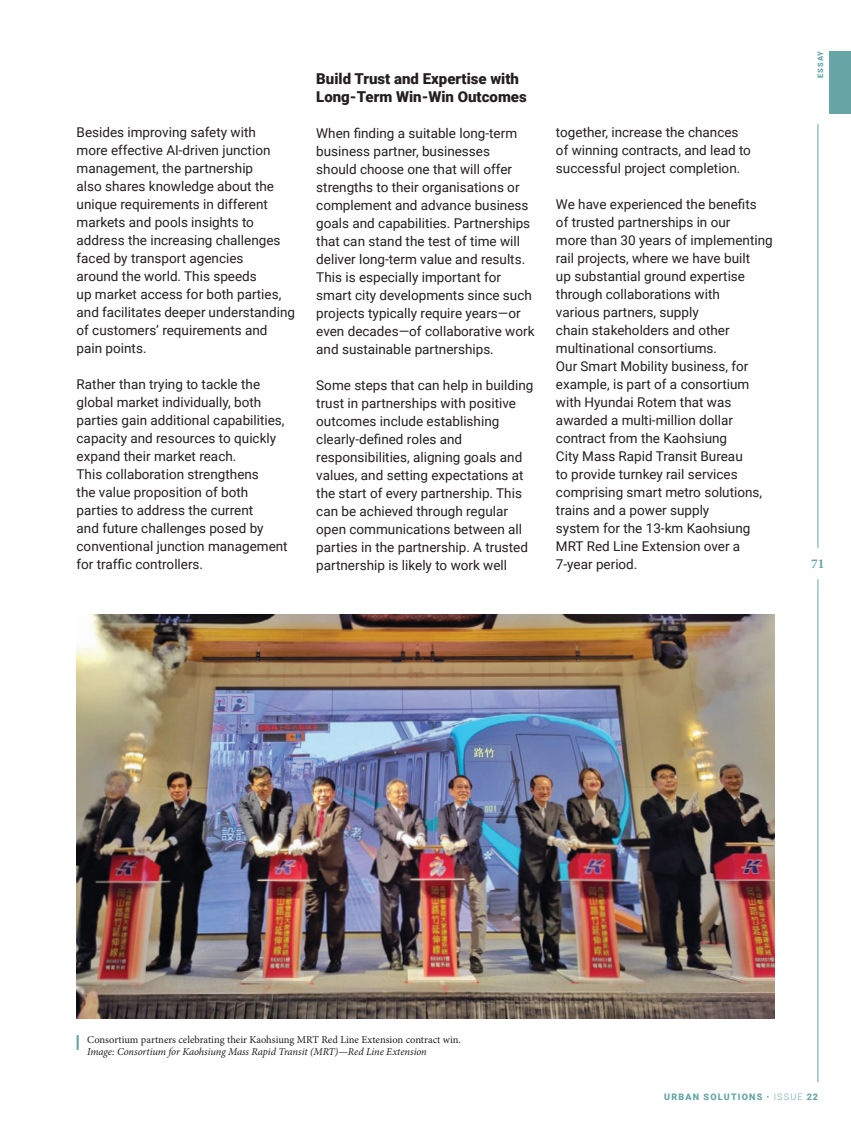
<style>
.page{position:relative;width:851px;height:1127px;background:#fff}
.page>*{position:absolute;margin:0;border:0;box-sizing:border-box;transform-origin:0 0}
.t1{font:900 15px/18px "Roboto";color:#231f20}
.t2{font:13.5px/18px "Roboto";color:#231f20}
.t3{font:700 13.5px "Minion Pro";color:#65a5a6}
.t4{font:10.5px "Minion Pro";color:#231f20}
.t5{font:italic 10.5px "Minion Pro";letter-spacing:-.01em;color:#231f20}
.t6{font:900 9px "Roboto";letter-spacing:.135em;color:#65a5a6}
.t7{font:900 7.5px "Roboto";letter-spacing:.135em;color:#65a5a6}
.s1{font-weight:300}
</style>
<div class="page">
<img style="left:77px;top:614px;width:697px;height:404px">
<svg style="left:77px;top:1035px;width:2px;height:15px"></svg>
<hr style="left:817px;top:579px;width:1px;height:503px;background:#65a5a6">
<hr style="left:817px;top:124px;width:1px;height:424px;background:#65a5a6">
<div style="left:829px;top:51px;width:21px;height:62px;background:#65a5a6"></div>
<p class="t2" style="left:77px;top:123px;width:220px">Besides improving safety with<br>more effective AI-driven junction management, the partnership<br>also shares knowledge about the unique requirements in different markets and pools insights to address the increasing challenges faced by transport agencies<br>around the world. This speeds<br>up market access for both parties, and facilitates deeper understanding of customers’ requirements and pain points.</p>
<p class="t2" style="left:77px;top:375px;width:212px">Rather than trying to tackle the global market individually, both parties gain additional capabilities, capacity and resources to quickly expand their market reach.<br>This collaboration strengthens<br>the value proposition of both parties to address the current<br>and future challenges posed by conventional junction management for traffic controllers.</p>
<p class="t1" style="left:316px;top:69px;width:212px">Build Trust and Expertise with<br>Long-Term Win-Win Outcomes</p>
<p class="t2" style="left:316px;top:123px;width:220px">When finding a suitable long-term business partner, businesses<br>should choose one that will offer strengths to their organisations or complement and advance business goals and capabilities. Partnerships that can stand the test of time will deliver long-term value and results.<br>This is especially important for smart city developments since such projects typically require years—or even decades—of collaborative work and sustainable partnerships.</p>
<p class="t2" style="left:316px;top:375px;width:218px">Some steps that can help in building trust in partnerships with positive outcomes include establishing clearly-defined roles and responsibilities, aligning goals and values, and setting expectations at the start of every partnership. This can be achieved through regular open communications between all parties in the partnership. A trusted partnership is likely to work well</p>
<p class="t2" style="left:556px;top:123px;width:196px">together, increase the chances of winning contracts, and lead to successful project completion.</p>
<p class="t2" style="left:556px;top:195px;width:218px">We have experienced the benefits<br>of trusted partnerships in our<br>more than 30 years of implementing rail projects, where we have built<br>up substantial ground expertise through collaborations with<br>various partners, supply<br>chain stakeholders and other multinational consortiums.<br>Our Smart Mobility business, for example, is part of a consortium with Hyundai Rotem that was awarded a multi-million dollar contract from the Kaohsiung<br>City Mass Rapid Transit Bureau<br>to provide turnkey rail services comprising smart metro solutions, trains and a power supply<br>system for the 13-km Kaohsiung<br>MRT Red Line Extension over a<br>7-year period.</p>
<p class="t7" style="left:815px;top:78px;width:28px;rotate:-90deg">ESSAY</p>
<p class="t3" style="left:811px;top:554px;width:15px">71</p>
<p class="t4" style="left:87px;top:1032px;width:375px">Consortium partners celebrating their Kaohsiung MRT Red Line Extension contract win.</p>
<p class="t5" style="left:87px;top:1044px;width:341px">Image: Consortium for Kaohsiung Mass Rapid Transit (MRT)—Red Line Extension</p>
<p class="t6" style="left:664px;top:1090px;width:155px">URBAN SOLUTIONS <span class="s1">• ISSUE</span> 22</p>
</div>
